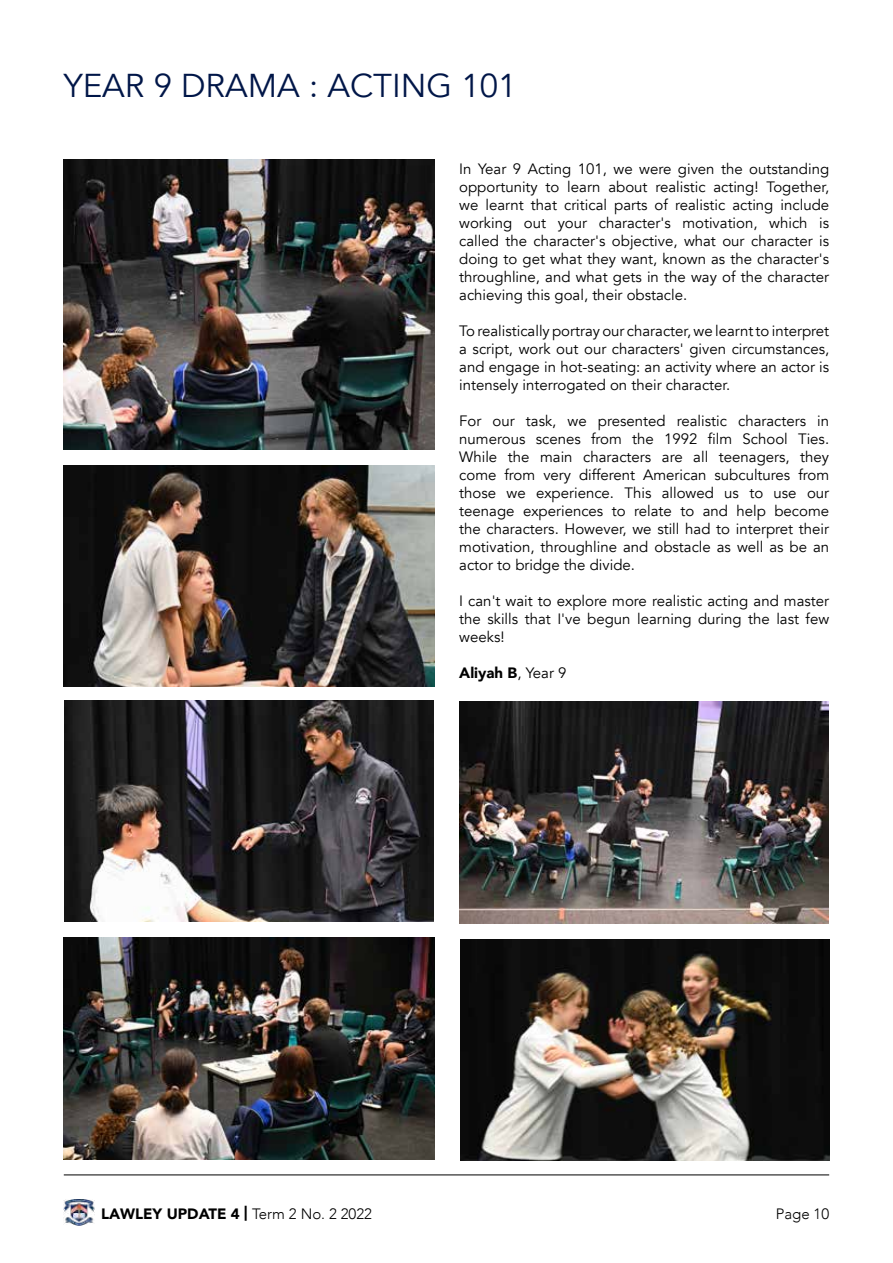
<style>
.page{position:relative;width:893px;height:1263px;background:#fff}
.page>*{position:absolute;margin:0;border:0;box-sizing:border-box;transform-origin:0 0}
.t1{font:33px "Avenir";color:#001648}
.t2{font:15px/18px "Avenir";color:#000;text-align:justify}
.t3{font:900 15px "Avenir";color:#000}
.t4{font:300 15px "Avenir";color:#000}
.s1{font-weight:400}
.s2{font-weight:300}
</style>
<div class="page">
<img style="left:64px;top:1199px;width:31px;height:26px">
<hr style="left:64px;top:1174px;width:765px;height:1px;background:#000">
<img style="left:65px;top:700px;width:369px;height:222px">
<img style="left:64px;top:938px;width:371px;height:221px">
<img style="left:459px;top:702px;width:369px;height:221px">
<img style="left:460px;top:939px;width:369px;height:221px">
<img style="left:64px;top:159px;width:371px;height:290px">
<img style="left:64px;top:465px;width:371px;height:222px">
<h1 class="t1" style="left:64px;top:66px;width:454px">YEAR 9 DRAMA : ACTING 101</h1>
<p class="t2" style="left:459px;top:160px;width:371px">In Year 9 Acting 101, we were given the outstanding opportunity to learn about realistic acting! Together, we learnt that critical parts of realistic acting include working out your character's motivation, which is called the character's objective, what our character is doing to get what they want, known as the character's throughline, and what gets in the way of the character achieving this goal, their obstacle.</p>
<p class="t2" style="left:459px;top:322px;width:371px">To realistically portray our character, we learnt to interpret a script, work out our characters' given circumstances, and engage in hot-seating: an activity where an actor is intensely interrogated on their character.</p>
<p class="t2" style="left:459px;top:412px;width:371px">For our task, we presented realistic characters in numerous scenes from the 1992 film School Ties.<br>While the main characters are all teenagers, they come from very different American subcultures from those we experience. This allowed us to use our teenage experiences to relate to and help become the characters. However, we still had to interpret their motivation, throughline and obstacle as well as be an actor to bridge the divide.</p>
<p class="t2" style="left:459px;top:592px;width:371px">I can't wait to explore more realistic acting and master the skills that I've begun learning during the last few weeks!</p>
<p class="t3" style="left:459px;top:660px;width:109px">Aliyah B<span class="s1">, Year 9</span></p>
<p class="t3" style="left:101px;top:1200px;width:272px">LAWLEY UPDATE 4 | <span class="s2">Term 2 No. 2 2022</span></p>
<p class="t4" style="left:776px;top:1204px;width:55px">Page 10</p>
</div>
